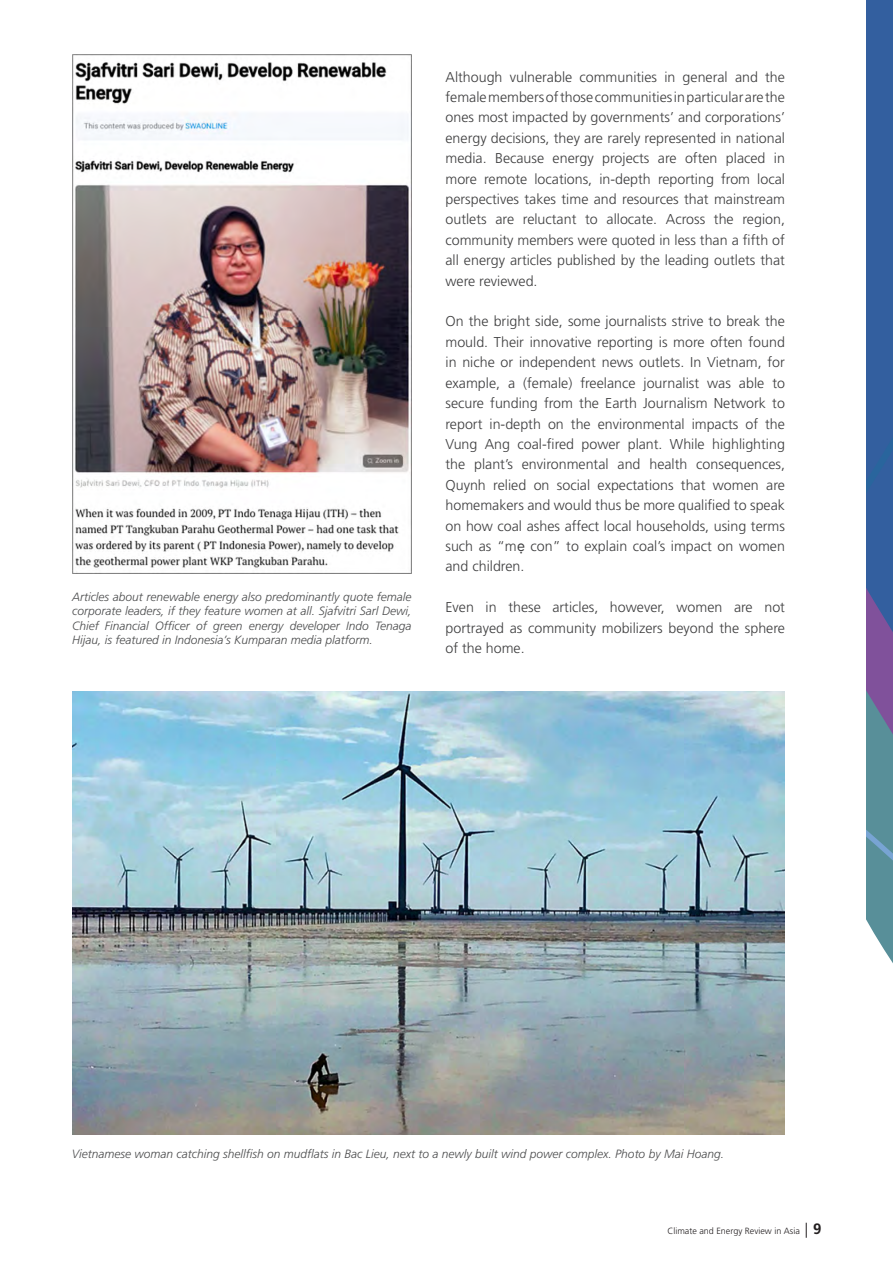
<style>
.page{position:relative;width:893px;height:1263px;background:#fff}
.page>*{position:absolute;margin:0;border:0;box-sizing:border-box;transform-origin:0 0}
.Body_text{font:300 14.25px/20.4px "Frutiger LT Std";color:#3e3e3f;text-align:justify}
.Photo_Description{font:italic 300 12px/14.4px "Frutiger LT Std";color:#4b4c4d;text-align:justify}
.t1{font:300 9px "Frutiger LT Std";color:#231f20}
.s1{font-family:"IBM Plex Mono";font-weight:400}
.s2{font-size:15px}
.s3{font-weight:700;font-size:15px}
</style>
<div class="page">
<svg style="left:867px;top:0;width:26px;height:963px"></svg>
<img style="left:72px;top:54px;width:339px;height:519px">
<img style="left:72px;top:691px;width:713px;height:443px">
<p class="Photo_Description" style="left:72px;top:590px;width:341px">Articles about renewable energy also predominantly quote female corporate leaders, if they feature women at all. Sjafvitri Sarl Dewi, Chief Financial Officer of green energy developer Indo Tenaga Hijau, is featured in Indonesia’s Kumparan media platform.</p>
<p class="Body_text" style="left:445px;top:67px;width:341px">Although vulnerable communities in general and the female members of those communities in particular are the ones most impacted by governments’ and corporations’ energy decisions, they are rarely represented in national media. Because energy projects are often placed in more remote locations, in-depth reporting from local perspectives takes time and resources that mainstream outlets are reluctant to allocate. Across the region, community members were quoted in less than a fifth of all energy articles published by the leading outlets that were reviewed.</p>
<p class="Body_text" style="left:445px;top:312px;width:341px">On the bright side, some journalists strive to break the mould. Their innovative reporting is more often found in niche or independent news outlets. In Vietnam, for example, a (female) freelance journalist was able to secure funding from the Earth Journalism Network to report in-depth on the environmental impacts of the Vung Ang coal-fired power plant. While highlighting the plant’s environmental and health consequences, Quynh relied on social expectations that women are homemakers and would thus be more qualified to speak on how coal ashes affect local households, using terms such as “m<span class="s1">ẹ</span> con” to explain coal’s impact on women and children.</p>
<p class="Body_text" style="left:445px;top:597px;width:341px">Even in these articles, however, women are not portrayed as community mobilizers beyond the sphere of the home.</p>
<p class="Photo_Description" style="left:72px;top:1147px;width:654px">Vietnamese woman catching shellfish on mudflats in Bac Lieu, next to a newly built wind power complex. Photo by Mai Hoang.</p>
<p class="t1" style="left:667px;top:1226px;width:156px">Climate and Energy Review in Asia <span class="s2">|</span> <span class="s3">9</span></p>
</div>
